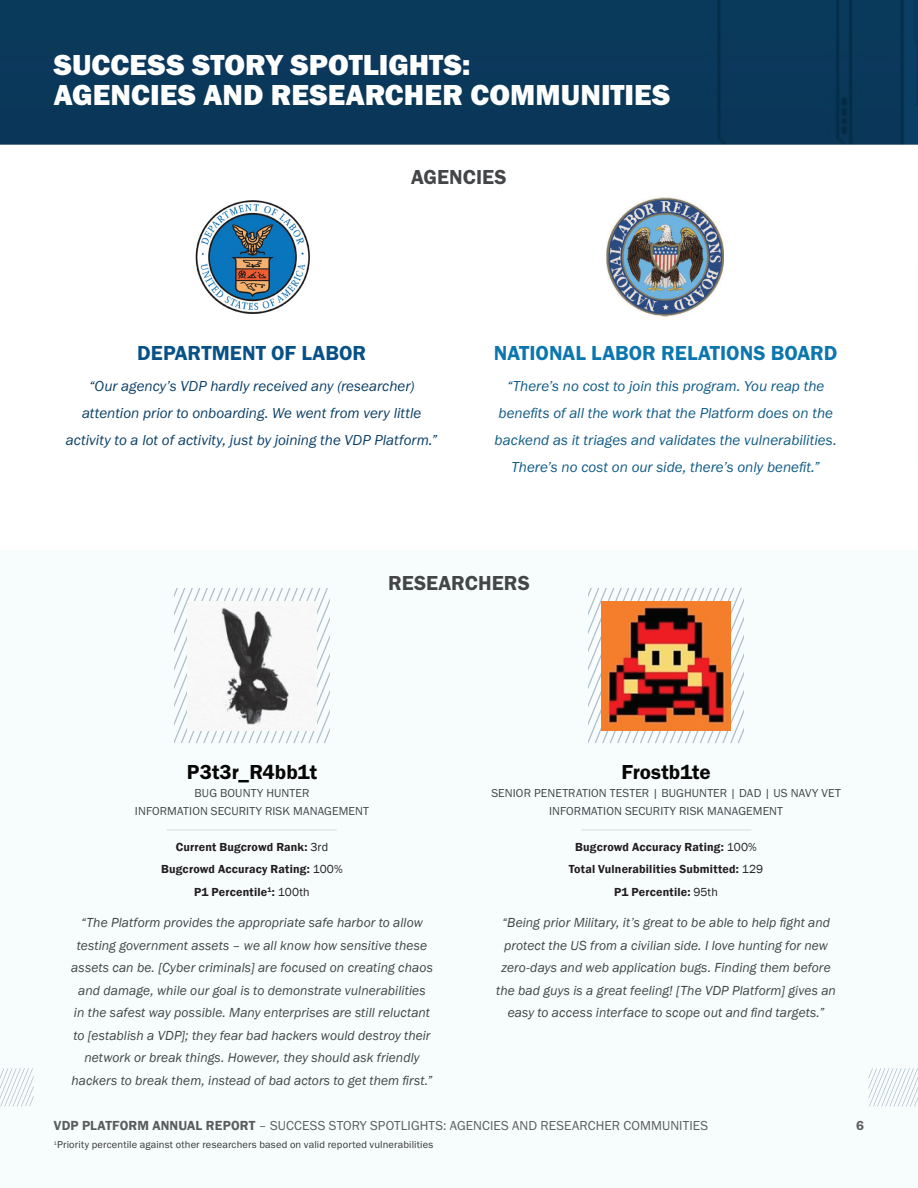
<style>
.page{position:relative;width:918px;height:1188px;background:#fff}
.page>*{position:absolute;margin:0;border:0;box-sizing:border-box;transform-origin:0 0}
.t1{font:30px/30px "Franklin Gothic URW Hea";color:#fff}
.t2{font:21px "Franklin Gothic URW Dem";color:#0c77af}
.t3{font:21px "Franklin Gothic URW Dem";letter-spacing:-.005em;color:#060605}
.t4{font:21px "Franklin Gothic URW Dem";color:#434547}
.t5{font:21px "Franklin Gothic URW Dem";color:#075187}
.t6{font:15px/27px "Franklin Gothic URW Boo Ita";color:#105b85;text-align:center}
.t7{font:15px/27px "Franklin Gothic URW Boo Ita";color:#0b3f66;text-align:center}
.t8{font:italic 13.5px/22.5px "Franklin Gothic";letter-spacing:.005em;color:#434547;text-align:center}
.t9{font:13.5px "Franklin Gothic URW Boo";letter-spacing:.005em;color:#5b5c5d}
.t10{font:13.5px "Franklin Gothic URW Dem";color:#5b5c5d}
.t11{font:600 12px/22.5px "Franklin Gothic";letter-spacing:.015em;color:#231f20;text-align:center}
.t12{font:12px/18px "Franklin Gothic URW Boo";letter-spacing:.01em;color:#434547;text-align:center}
.t13{font:10.5px "Franklin Gothic URW Boo";letter-spacing:.015em;color:#353636}
.s1{font-weight:400}
.s2{font-family:"Franklin Gothic";font-weight:600}
</style>
<div class="page">
<img style="left:607px;top:197px;width:117px;height:120px">
<img style="left:195px;top:201px;width:115px;height:113px">
<div style="left:0;top:551px;width:918px;height:637px;background:#f7fcfd"></div>
<div style="left:0;top:0;width:917px;height:145px;background:#0a385a"></div>
<img style="left:917px;top:0;width:1px;height:145px">
<svg style="left:868px;top:1068px;width:50px;height:39px"></svg>
<svg style="left:0;top:1068px;width:34px;height:39px"></svg>
<svg style="left:589px;top:588px;width:155px;height:155px"></svg>
<img style="left:601px;top:601px;width:129px;height:130px">
<hr style="left:167px;top:829px;width:170px;height:2px;background:#e5e6e4">
<hr style="left:581px;top:829px;width:170px;height:2px;background:#e5e6e4">
<svg style="left:175px;top:588px;width:155px;height:155px"></svg>
<img style="left:188px;top:601px;width:129px;height:130px">
<h1 class="t1" style="left:54px;top:49px;width:618px">SUCCESS STORY SPOTLIGHTS:<br>AGENCIES AND RESEARCHER COMMUNITIES</h1>
<h2 class="t4" style="left:411px;top:165px;width:97px">AGENCIES</h2>
<h2 class="t5" style="left:137px;top:340px;width:230px">DEPARTMENT OF LABOR</h2>
<p class="t7" style="left:66px;top:373px;width:373px">“Our agency’s VDP hardly received any (researcher) attention prior to onboarding. We went from very little activity to a lot of activity, just by joining the VDP Platform.”</p>
<h2 class="t2" style="left:494px;top:340px;width:345px">NATIONAL LABOR RELATIONS BOARD</h2>
<p class="t6" style="left:495px;top:373px;width:344px">“There’s no cost to join this program. You reap the benefits of all the work that the Platform does on the backend as it triages and validates the vulnerabilities.<br>There’s no cost on our side, there’s only benefit.”</p>
<h2 class="t4" style="left:388px;top:570px;width:143px">RESEARCHERS</h2>
<h2 class="t3" style="left:187px;top:759px;width:132px">P3t3r_R4bb1t</h2>
<p class="t12" style="left:135px;top:783px;width:236px">BUG BOUNTY HUNTER<br>INFORMATION SECURITY RISK MANAGEMENT</p>
<p class="t11" style="left:161px;top:835px;width:183px">Current Bugcrowd Rank: <span class="s1">3rd<br></span>Bugcrowd Accuracy Rating: <span class="s1">100%<br></span>P1 Percentile<sup>1</sup>: <span class="s1">100th</span></p>
<p class="t8" style="left:71px;top:912px;width:363px">“The Platform provides the appropriate safe harbor to allow testing government assets – we all know how sensitive these assets can be. [Cyber criminals] are focused on creating chaos and damage, while our goal is to demonstrate vulnerabilities<br>in the safest way possible. Many enterprises are still reluctant to [establish a VDP]; they fear bad hackers would destroy their network or break things. However, they should ask friendly hackers to break them, instead of bad actors to get them first.”</p>
<h2 class="t3" style="left:621px;top:759px;width:91px">Frostb1te</h2>
<p class="t12" style="left:491px;top:783px;width:351px">SENIOR PENETRATION TESTER | BUGHUNTER | DAD | US NAVY VET<br>INFORMATION SECURITY RISK MANAGEMENT</p>
<p class="t11" style="left:569px;top:835px;width:196px">Bugcrowd Accuracy Rating: <span class="s1">100%<br></span>Total Vulnerabilities Submitted: <span class="s1">129<br></span>P1 Percentile: <span class="s1">95th</span></p>
<p class="t8" style="left:496px;top:912px;width:341px">“Being prior Military, it’s great to be able to help fight and protect the US from a civilian side. I love hunting for new zero-days and web application bugs. Finding them before the bad guys is a great feeling! [The VDP Platform] gives an easy to access interface to scope out and find targets.”</p>
<p class="t9" style="left:54px;top:1117px;width:656px"><span class="s2">VDP PLATFORM ANNUAL REPORT</span> – SUCCESS STORY SPOTLIGHTS: AGENCIES AND RESEARCHER COMMUNITIES</p>
<p class="t10" style="left:856px;top:1117px;width:9px">6</p>
<p class="t13" style="left:54px;top:1138px;width:381px"><sup>1</sup>Priority percentile against other researchers based on valid reported vulnerabilities</p>
</div>
